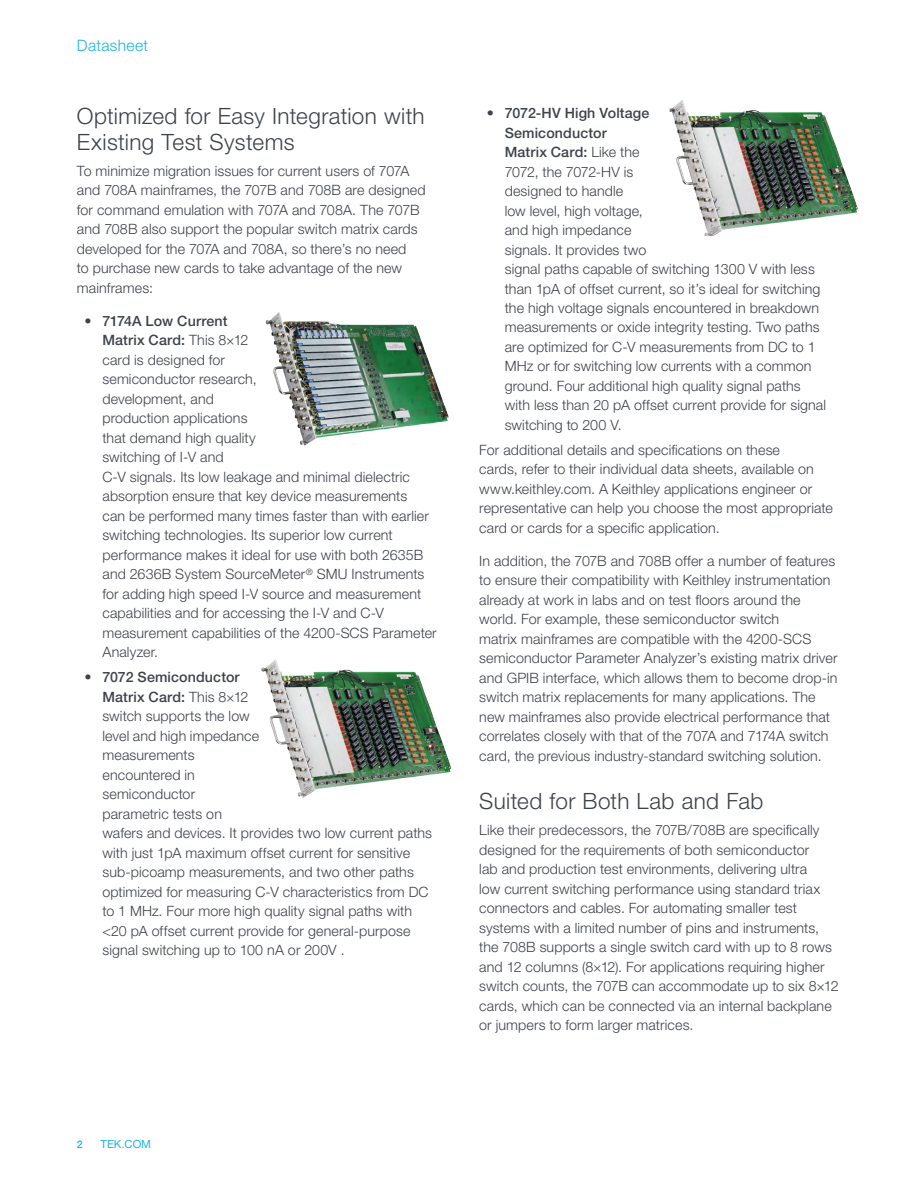
<style>
.page{position:relative;width:918px;height:1188px;background:#fff}
.page>*{position:absolute;margin:0;border:0;box-sizing:border-box;transform-origin:0 0}
.t1{font:300 22.5px/25.5px "Helvetica Neue LT Std";letter-spacing:.015em;color:#3e434a}
.t2{font:300 15.75px "Helvetica Neue LT Std";letter-spacing:.02em;color:#1cb5d8}
.t3{font:300 14.25px/19.5px "Helvetica Neue LT Std";letter-spacing:.01em;color:#3e434a}
.t4{font:11.25px "Helvetica Neue LT Std";color:#1cb5d8}
.t5{font:500 10.5px "Helvetica Neue LT Std";color:#1cb5d8}
.s1{font-weight:500}
</style>
<div class="page">
<img style="left:266px;top:315px;width:183px;height:131px">
<img style="left:261px;top:666px;width:190px;height:132px">
<img style="left:670px;top:100px;width:188px;height:136px">
<p class="t2" style="left:77px;top:36px;width:73px">Datasheet</p>
<h1 class="t1" style="left:77px;top:103px;width:349px">Optimized for Easy Integration with<br>Existing Test Systems</h1>
<p class="t3" style="left:77px;top:161px;width:350px">To minimize migration issues for current users of 707A and 708A mainframes, the 707B and 708B are designed for command emulation with 707A and 708A. The 707B and 708B also support the popular switch matrix cards developed for the 707A and 708A, so there’s no need<br>to purchase new cards to take advantage of the new mainframes:</p>
<p class="t3" style="left:102px;top:311px;width:336px;text-indent:-18px">• <span class="s1">7174A Low Current<br>Matrix Card:</span> This 8×12<br>card is designed for<br>semiconductor research,<br>development, and<br>production applications<br>that demand high quality<br>switching of I-V and<br>C-V signals. Its low leakage and minimal dielectric absorption ensure that key device measurements<br>can be performed many times faster than with earlier switching technologies. Its superior low current performance makes it ideal for use with both 2635B and 2636B System SourceMeter<sup>®</sup> SMU Instruments for adding high speed I-V source and measurement capabilities and for accessing the I-V and C-V measurement capabilities of the 4200-SCS Parameter Analyzer.</p>
<p class="t3" style="left:102px;top:667px;width:331px;text-indent:-18px">• <span class="s1">7072 Semiconductor<br>Matrix Card:</span> This 8×12<br>switch supports the low<br>level and high impedance<br>measurements<br>encountered in<br>semiconductor<br>parametric tests on<br>wafers and devices. It provides two low current paths with just 1pA maximum offset current for sensitive sub-picoamp measurements, and two other paths optimized for measuring C-V characteristics from DC to 1 MHz. Four more high quality signal paths with &lt;20 pA offset current provide for general-purpose signal switching up to 100 nA or 200V .</p>
<p class="t3" style="left:505px;top:103px;width:323px;text-indent:-18px">• <span class="s1">7072-HV High Voltage<br>Semiconductor<br>Matrix Card:</span> Like the<br>7072, the 7072-HV is<br>designed to handle<br>low level, high voltage,<br>and high impedance<br>signals. It provides two<br>signal paths capable of switching 1300 V with less than 1pA of offset current, so it’s ideal for switching the high voltage signals encountered in breakdown measurements or oxide integrity testing. Two paths are optimized for C-V measurements from DC to 1<br>MHz or for switching low currents with a common ground. Four additional high quality signal paths with less than 20 pA offset current provide for signal switching to 200 V.</p>
<p class="t3" style="left:479px;top:440px;width:355px">For additional details and specifications on these<br>cards, refer to their individual data sheets, available on www.keithley.com. A Keithley applications engineer or representative can help you choose the most appropriate card or cards for a specific application.</p>
<p class="t3" style="left:479px;top:551px;width:360px">In addition, the 707B and 708B offer a number of features to ensure their compatibility with Keithley instrumentation already at work in labs and on test floors around the world. For example, these semiconductor switch<br>matrix mainframes are compatible with the 4200-SCS semiconductor Parameter Analyzer’s existing matrix driver and GPIB interface, which allows them to become drop-in switch matrix replacements for many applications. The new mainframes also provide electrical performance that correlates closely with that of the 707A and 7174A switch card, the previous industry-standard switching solution.</p>
<h1 class="t1" style="left:479px;top:788px;width:286px">Suited for Both Lab and Fab</h1>
<p class="t3" style="left:479px;top:820px;width:361px">Like their predecessors, the 707B/708B are specifically designed for the requirements of both semiconductor<br>lab and production test environments, delivering ultra<br>low current switching performance using standard triax connectors and cables. For automating smaller test systems with a limited number of pins and instruments, the 708B supports a single switch card with up to 8 rows and 12 columns (8×12). For applications requiring higher switch counts, the 707B can accommodate up to six 8×12 cards, which can be connected via an internal backplane or jumpers to form larger matrices.</p>
<p class="t5" style="left:77px;top:1138px;width:7px">2</p>
<p class="t4" style="left:101px;top:1138px;width:52px">TEK.COM</p>
</div>
